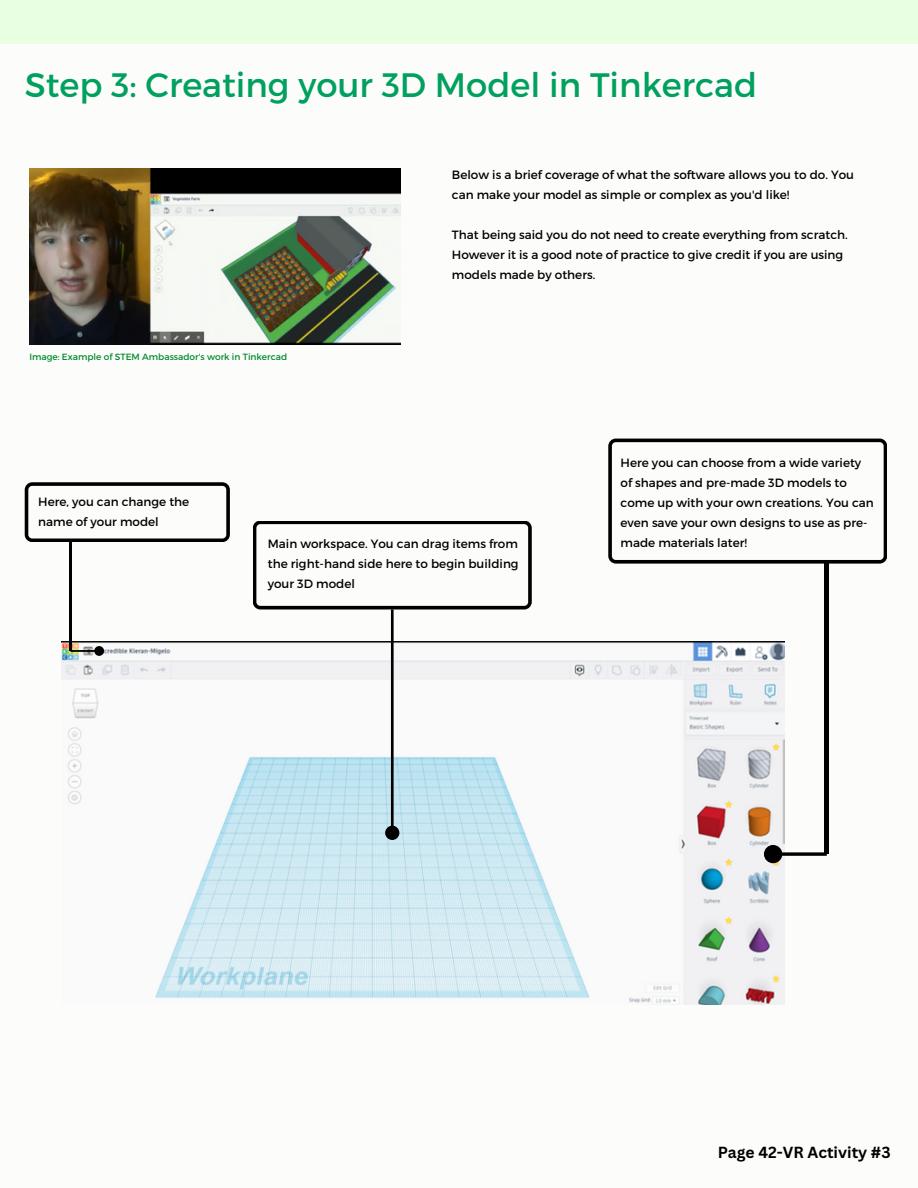
<style>
.page{position:relative;width:918px;height:1188px;background:#fcfcfa}
.page>*{position:absolute;margin:0;border:0;box-sizing:border-box;transform-origin:0 0}
.t1{font:33.9px "Montserrat";color:#00a05f}
.t2{font:700 15.6px "Canva Sans";color:#000}
.t3{font:12px/20.1px "Montserrat";color:#000}
.t4{font:9px "Montserrat";color:#00892c}
</style>
<div class="page">
<div style="left:0;top:0;width:918px;height:44px;background:#e9ffe1"></div>
<img style="left:62px;top:641px;width:722px;height:364px">
<svg style="left:764px;top:845px;width:18px;height:18px"></svg>
<hr style="left:825px;top:564px;width:3px;height:290px;background:#000">
<svg style="left:385px;top:826px;width:14px;height:14px"></svg>
<svg style="left:94px;top:646px;width:10px;height:10px"></svg>
<hr style="left:69px;top:542px;width:2px;height:109px;background:#000">
<svg style="left:253px;top:521px;width:279px;height:88px"></svg>
<svg style="left:608px;top:439px;width:279px;height:125px"></svg>
<svg style="left:25px;top:482px;width:205px;height:60px"></svg>
<img style="left:29px;top:168px;width:372px;height:177px">
<p class="t1" style="left:25px;top:63px;width:734px">Step 3: Creating your 3D Model in Tinkercad</p>
<p class="t4" style="left:29px;top:351px;width:259px">Image: Example of STEM Ambassador's work in Tinkercad</p>
<p class="t3" style="left:452px;top:164px;width:404px">Below is a brief coverage of what the software allows you to do. You can make your model as simple or complex as you'd like!</p>
<p class="t3" style="left:452px;top:224px;width:397px">That being said you do not need to create everything from scratch.<br>However it is a good note of practice to give credit if you are using models made by others.</p>
<p class="t3" style="left:38px;top:491px;width:153px">Here, you can change the name of your model</p>
<p class="t3" style="left:268px;top:533px;width:252px;text-align:justify">Main workspace. You can drag items from the right-hand side here to begin building your 3D model</p>
<p class="t3" style="left:621px;top:452px;width:255px">Here you can choose from a wide variety of shapes and pre-made 3D models to come up with your own creations. You can even save your own designs to use as pre&shy;made materials later!</p>
<p class="t2" style="left:718px;top:1141px;width:174px">Page 42-VR Activity #3</p>
</div>
